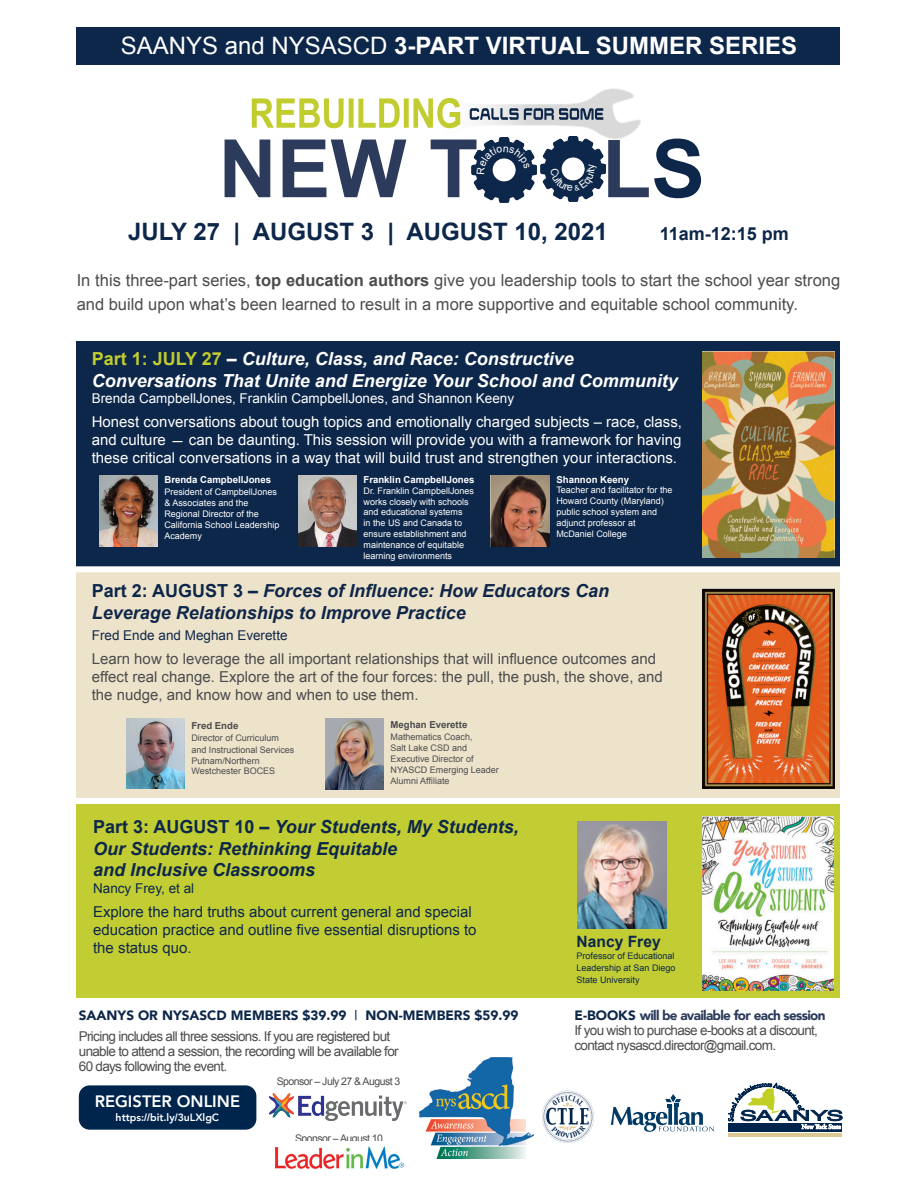
<style>
.page{position:relative;width:918px;height:1188px;background:#fff}
.page>*{position:absolute;margin:0;border:0;box-sizing:border-box;transform-origin:0 0}
.t1{font:700 80.55px "Arial";color:#2c3b5b}
.t2{font:700 24px "Arial";color:#fff}
.t3{font:700 24px "Arial";color:#0d274a}
.t4{font:italic 700 18px/21.6px "Arial";color:#fff}
.t5{font:italic 700 18px/21.6px "Arial";color:#0d274a}
.t6{font:italic 700 18px/21.6px "Arial";color:#0f2649}
.t7{font:700 18px "Arial";color:#0d274a}
.t8{font:16.5px/24px "Arial";color:#4b4c4d}
.t9{font:800 16.5px "Avenir";color:#fff}
.t10{font:700 15.6px "Arial";color:#0d274a}
.t11{font:15px/18px "Arial";color:#fff;text-align:justify}
.t12{font:15px/18px "Arial";color:#4b4c4d}
.t13{font:15px/18px "Arial";color:#0d274a}
.t14{font:13.5px/15px "Arial";letter-spacing:-.05em;color:#4b4c4d}
.t15{font:13.5px "Arial";color:#fff}
.t16{font:900 13.5px "Avenir";color:#0d274a}
.t17{font:900 13.5px "Avenir";letter-spacing:-.05em;color:#2c3b5b}
.t18{font:13.5px "Arial";color:#0f2649}
.t19{font:13.5px "Arial";color:#0d274a}
.t20{font:10.5px "Arial";letter-spacing:-.05em;color:#4b4c4d}
.t21{font:800 10.5px "Avenir";color:#fff}
.t22{font:700 9.6px "Arial";color:#fff}
.t23{font:700 9.6px "Arial";color:#4b4c4d}
.t24{font:9px/10.8px "Arial";color:#fff}
.t25{font:9px/10.8px "Arial";color:#4b4c4d}
.t26{font:9px/12px "Arial";color:#0d274a;text-align:justify}
.s1{font-weight:400}
.s2{color:#fff}
.s3{color:#0d274a}
.s4{font-weight:700}
.s5{font-style:normal;color:#c1cc2f}
.s6{font-style:normal}
.s7{font-family:"Book Antiqua"}
.s8{font-style:normal;color:#0d274a}
.s9{font-weight:500}
.s10{font-family:"Arial";font-weight:700}
</style>
<div class="page">
<div style="left:77px;top:341px;width:763px;height:492px;background:#0d274a"></div>
<div style="left:77px;top:571px;width:763px;height:233px;background:#ede3cb"></div>
<div style="left:79px;top:1085px;width:177px;height:45px;background:#00254c;border-radius:11px"></div>
<img style="left:99px;top:476px;width:59px;height:70px">
<img style="left:298px;top:476px;width:58px;height:71px">
<img style="left:491px;top:476px;width:58px;height:71px">
<hr style="left:732px;top:582px;width:1px;height:74px;background:#231f20">
<img style="left:702px;top:589px;width:133px;height:199px">
<img style="left:126px;top:718px;width:59px;height:71px">
<img style="left:325px;top:718px;width:58px;height:72px">
<hr style="left:736px;top:937px;width:1px;height:74px;background:#231f20">
<div style="left:729px;top:1123px;width:113px;height:8px;background:#00254c"></div>
<hr style="left:729px;top:1133px;width:113px;height:3px;background:#dbc893">
<svg style="left:728px;top:1083px;width:115px;height:47px"></svg>
<img style="left:703px;top:352px;width:132px;height:205px">
<div style="left:77px;top:27px;width:763px;height:37px;background:#0d274a"></div>
<img style="left:419px;top:1057px;width:115px;height:102px">
<div style="left:77px;top:803px;width:763px;height:195px;background:#c2cd33"></div>
<img style="left:578px;top:821px;width:88px;height:108px">
<img style="left:702px;top:817px;width:132px;height:174px">
<div style="left:76px;top:798px;width:764px;height:6px;background:#fff"></div>
<div style="left:76px;top:566px;width:764px;height:6px;background:#fff"></div>
<img style="left:447px;top:88px;width:194px;height:51px">
<svg style="left:470px;top:108px;width:133px;height:12px;background:#798597"></svg>
<svg style="left:252px;top:98px;width:208px;height:30px"></svg>
<img style="left:540px;top:136px;width:65px;height:65px">
<img style="left:472px;top:137px;width:65px;height:65px">
<img style="left:269px;top:1093px;width:138px;height:27px">
<img style="left:275px;top:1146px;width:130px;height:23px">
<svg style="left:542px;top:1090px;width:172px;height:53px"></svg>
<svg style="left:550px;top:164px;width:47px;height:27px"></svg>
<svg style="left:477px;top:146px;width:53px;height:28px"></svg>
<h2 class="t2" style="left:121px;top:30px;width:678px"><span class="s1">SAANYS and NYSASCD</span> 3-PART VIRTUAL SUMMER SERIES</h2>
<h1 class="t1" style="left:219px;top:115px;width:488px">NEW T<span class="s2">OO</span>L<span class="s3">S</span></h1>
<h2 class="t3" style="left:128px;top:215px;width:481px">JULY 27 | AUGUST 3 | AUGUST 10, 2021</h2>
<h3 class="t7" style="left:660px;top:221px;width:131px">11am-12:15 pm</h3>
<h3 class="t8" style="left:77px;top:269px;width:765px">In this three-part series, <span class="s4">top education authors</span> give you leadership tools to start the school year strong and build upon what’s been learned to result in a more supportive and equitable school community.</h3>
<h3 class="t4" style="left:92px;top:348px;width:588px"><span class="s5">Part 1: JULY 27</span> <span class="s6">–</span> Culture, Class, and Race: Constructive<br>Conversations That Unite and Energize Your School and Community</h3>
<h3 class="t15" style="left:92px;top:389px;width:424px">Brenda CampbellJones, Franklin CampbellJones, and Shannon Keeny</h3>
<p class="t11" style="left:92px;top:413px;width:592px">Honest conversations about tough topics and emotionally charged subjects – race, class, and culture <span class="s7">—</span> can be daunting. This session will provide you with a framework for having these critical conversations in a way that will build trust and strengthen your interactions.</p>
<p class="t22" style="left:164px;top:474px;width:108px">Brenda CampbellJones</p>
<p class="t24" style="left:164px;top:487px;width:117px">President of CampbellJones &amp; Associates and the<br>Regional Director of the<br>California School Leadership<br>Academy</p>
<p class="t22" style="left:364px;top:473px;width:112px">Franklin CampbellJones</p>
<p class="t24" style="left:364px;top:485px;width:112px">Dr. Franklin CampbellJones works closely with schools and educational systems<br>in the US and Canada to ensure establishment and maintenance of equitable learning environments</p>
<p class="t22" style="left:556px;top:473px;width:74px">Shannon Keeny</p>
<p class="t24" style="left:556px;top:485px;width:118px">Teacher and facilitator for the<br>Howard County (Maryland) public school system and adjunct professor at<br>McDaniel College</p>
<h3 class="t6" style="left:92px;top:580px;width:519px"><span class="s8">Part 2: AUGUST 3 –</span> Forces of Influence: How Educators Can<br>Leverage Relationships to Improve Practice</h3>
<h3 class="t18" style="left:92px;top:627px;width:197px">Fred Ende and Meghan Everette</h3>
<h3 class="t12" style="left:92px;top:650px;width:572px">Learn how to leverage the all important relationships that will influence outcomes and effect real change. Explore the art of the four forces: the pull, the push, the shove, and the nudge, and know how and when to use them.</h3>
<p class="t23" style="left:191px;top:719px;width:48px">Fred Ende</p>
<p class="t25" style="left:191px;top:732px;width:105px;line-height:12px">Director of Curriculum and Instructional Services</p>
<p class="t25" style="left:191px;top:755px;width:85px">Putnam/Northern<br>Westchester BOCES</p>
<p class="t23" style="left:391px;top:719px;width:78px">Meghan Everette</p>
<p class="t25" style="left:391px;top:732px;width:110px">Mathematics Coach,<br>Salt Lake CSD and<br>Executive Director of<br>NYASCD Emerging Leader<br>Alumni Affiliate</p>
<h3 class="t5" style="left:93px;top:817px;width:427px"><span class="s6">Part 3: AUGUST 10 –</span> Your Students, My Students,<br>Our Students: Rethinking Equitable<br>and Inclusive Classrooms</h3>
<h3 class="t19" style="left:93px;top:879px;width:103px">Nancy Frey, et al</h3>
<h3 class="t13" style="left:93px;top:902px;width:385px">Explore the hard truths about current general and special education practice and outline five essential disruptions to the status quo.</h3>
<h3 class="t16" style="left:79px;top:1004px;width:441px">SAANYS OR NYSASCD MEMBERS $39.99 <span class="s9">|</span> NON-MEMBERS $59.99</h3>
<h3 class="t14" style="left:79px;top:1029px;width:321px">Pricing includes all three sessions. If you are registered but unable to attend a session, the recording will be available for<br>60 days following the event.</h3>
<h3 class="t9" style="left:95px;top:1088px;width:147px">REGISTER ONLINE</h3>
<p class="t21" style="left:116px;top:1109px;width:105px">https:<span class="s10">//</span>bit.ly<span class="s10">/</span>3uLXlgC</p>
<p class="t20" style="left:277px;top:1075px;width:125px">Sponsor – July 27 &amp; August 3</p>
<p class="t20" style="left:295px;top:1131px;width:90px">Sponsor – August 10</p>
<h3 class="t10" style="left:577px;top:931px;width:86px">Nancy Frey</h3>
<p class="t26" style="left:577px;top:950px;width:101px">Professor of Educational Leadership at San Diego State University</p>
<h3 class="t17" style="left:575px;top:1004px;width:252px"><span class="s3">E-BOOKS</span> will be available for each session</h3>
<h3 class="t14" style="left:575px;top:1023px;width:245px">If you wish to purchase e-books at a discount, contact nysascd.director@gmail.com.</h3>
</div>
